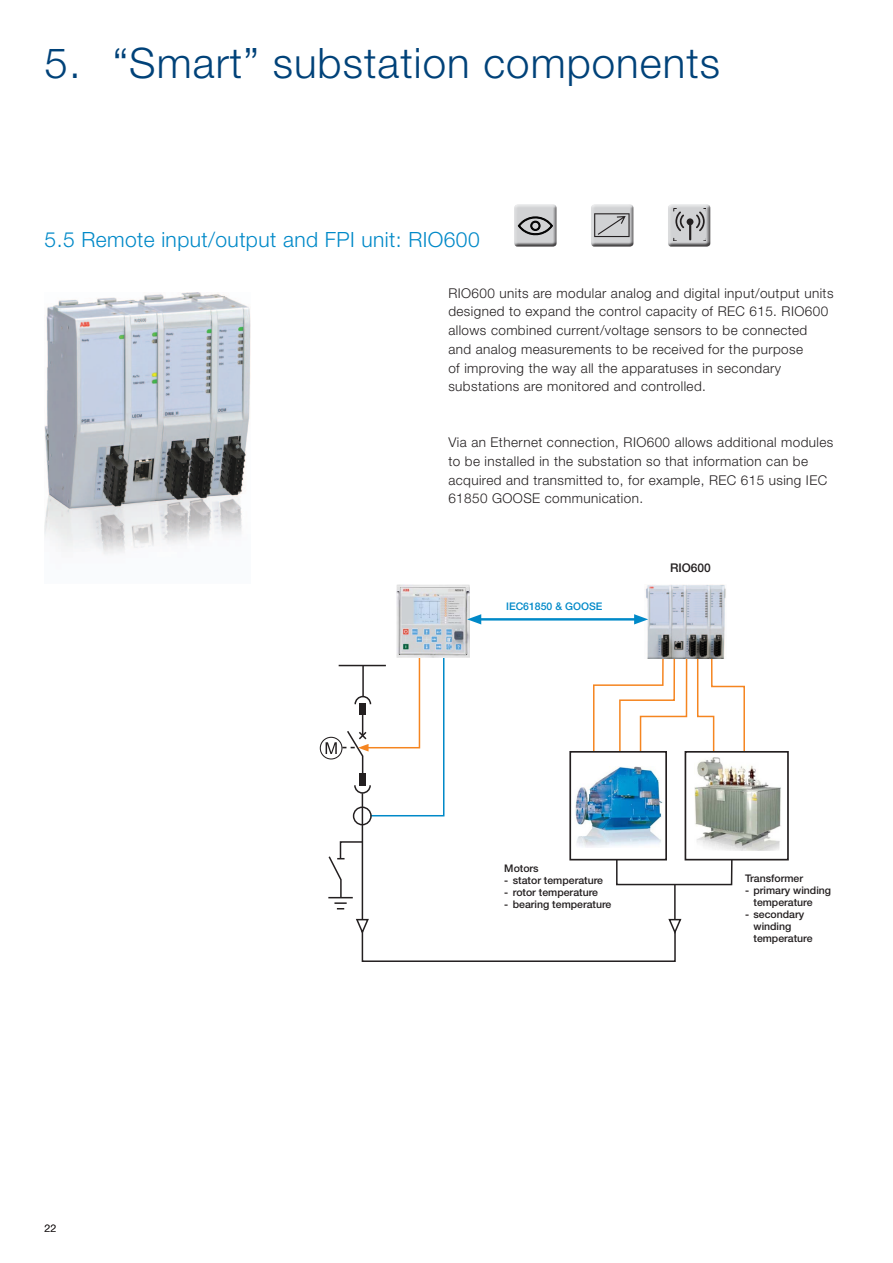
<style>
.page{position:relative;width:893px;height:1263px;background:#fff}
.page>*{position:absolute;margin:0;border:0;box-sizing:border-box;transform-origin:0 0}
._01__Titoli_Pagina{font:300 42px "Helvetica Neue LT";letter-spacing:.025em;color:#004279}
._03__Title_Color_C{font:300 21px "Helvetica Neue LT";letter-spacing:.02em;color:#0089c8}
._03__Body_Test{font:300 13.5px/18.8px "Helvetica Neue LT";letter-spacing:.03em;color:#231f20}
.t1{font:500 12px "Helvetica Neue LT";color:#231f20}
.t2{font:500 10.5px/12px "Helvetica Neue LT";color:#231f20}
.t3{font:500 10.5px "Helvetica Neue LT";color:#0089c8}
.t4{font:300 10.5px "Helvetica Neue LT";color:#231f20}
</style>
<div class="page">
<img style="left:45px;top:292px;width:205px;height:263px">
<img style="left:575px;top:766px;width:88px;height:81px">
<hr style="left:674px;top:884px;width:2px;height:36px;background:#231f20">
<div style="left:616px;top:858px;width:117px;height:27px;border:2px solid #231f20"></div>
<svg style="left:593px;top:658px;width:95px;height:95px"></svg>
<svg style="left:696px;top:658px;width:49px;height:93px"></svg>
<svg style="left:328px;top:840px;width:36px;height:69px"></svg>
<div style="left:353px;top:806px;width:19px;height:19px;border:1px solid #231f20;border-radius:50%"></div>
<hr style="left:362px;top:793px;width:1px;height:127px;background:#231f20">
<img style="left:396px;top:584px;width:74px;height:74px">
<img style="left:645px;top:584px;width:81px;height:74px">
<svg style="left:356px;top:918px;width:326px;height:44px"></svg>
<div style="left:320px;top:737px;width:22px;height:22px;border:1px solid #231f20;border-radius:50%"></div>
<svg style="left:326px;top:649px;width:119px;height:168px"></svg>
<hr style="left:477px;top:618px;width:162px;height:2px;background:#0089c8">
<svg style="left:467px;top:614px;width:14px;height:10px"></svg>
<svg style="left:634px;top:614px;width:14px;height:10px"></svg>
<div style="left:569px;top:751px;width:98px;height:109px;border:2px solid #231f20"></div>
<div style="left:685px;top:751px;width:104px;height:109px;border:2px solid #231f20"></div>
<img style="left:694px;top:758px;width:87px;height:93px">
<div style="left:514px;top:203px;width:45px;height:44px;background:#231f20;opacity:.75"></div>
<svg style="left:518px;top:215px;width:34px;height:23px"></svg>
<div style="left:591px;top:203px;width:45px;height:44px;background:#231f20;opacity:.75"></div>
<svg style="left:594px;top:213px;width:36px;height:24px"></svg>
<div style="left:668px;top:203px;width:45px;height:44px;background:#231f20;opacity:.75"></div>
<svg style="left:674px;top:209px;width:32px;height:33px"></svg>
<p class="_01__Titoli_Pagina" style="left:45px;top:37px;width:677px">5. “Smart” substation components</p>
<p class="_03__Title_Color_C" style="left:45px;top:226px;width:437px">5.5 Remote input/output and FPI unit: RIO600</p>
<p class="_03__Body_Test" style="left:448px;top:283px;width:387px">RIO600 units are modular analog and digital input/output units designed to expand the control capacity of REC 615. RIO600 allows combined current/voltage sensors to be connected and analog measurements to be received for the purpose<br>of improving the way all the apparatuses in secondary substations are monitored and controlled.</p>
<p class="_03__Body_Test" style="left:448px;top:433px;width:386px">Via an Ethernet connection, RIO600 allows additional modules to be installed in the substation so that information can be acquired and transmitted to, for example, REC 615 using IEC 61850 GOOSE communication.</p>
<p class="t4" style="left:45px;top:1222px;width:13px">22</p>
<p class="t3" style="left:506px;top:600px;width:98px">IEC61850 &amp; GOOSE</p>
<p class="t1" style="left:670px;top:560px;width:42px">RIO600</p>
<p class="t2" style="left:504px;top:862px;width:36px">Motors</p>
<p class="t2" style="left:504px;top:874px;width:100px">- stator temperature</p>
<p class="t2" style="left:504px;top:886px;width:95px">- rotor temperature</p>
<p class="t2" style="left:504px;top:898px;width:109px">- bearing temperature</p>
<p class="t2" style="left:745px;top:872px;width:60px">Transformer</p>
<p class="t2" style="left:753px;top:884px;width:79px;text-indent:-9px">- primary winding temperature</p>
<p class="t2" style="left:753px;top:908px;width:61px;text-indent:-9px">- secondary winding temperature</p>
</div>
